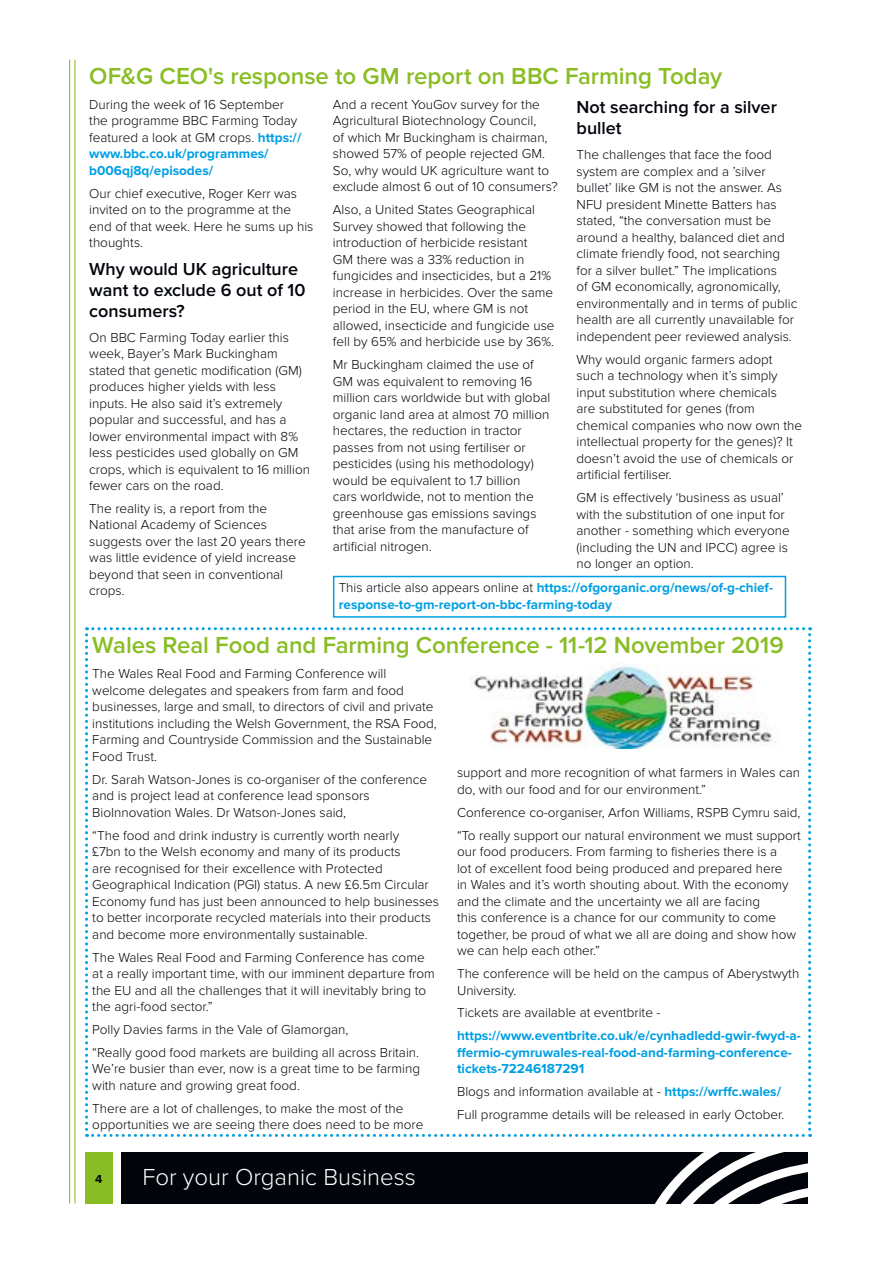
<style>
.page{position:relative;width:893px;height:1263px;background:#fff}
.page>*{position:absolute;margin:0;border:0;box-sizing:border-box;transform-origin:0 0}
.t1{font:600 24px "Proxima Nova";letter-spacing:-.005em;color:#89bd24}
.t2{font:300 24px "Proxima Nova";color:#fff}
.t3{font:600 18px/21px "Proxima Nova";color:#01040a}
.t4{font:300 13.5px/16.5px "Proxima Nova";color:#01040a}
.t5{font:700 13.5px/16.5px "Proxima Nova";color:#009fe3}
.t6{font:700 12px "Proxima Nova";color:#01040a}
.s1{font-weight:700;color:#009fe3}
.s2{font-weight:300;color:#01040a}
</style>
<div class="page">
<div style="left:85px;top:1152px;width:28px;height:51px;background:#89bd24"></div>
<div style="left:121px;top:1152px;width:687px;height:51px;background:#01040a"></div>
<svg style="left:655px;top:1152px;width:153px;height:51px"></svg>
<hr style="left:74px;top:60px;width:1px;height:1143px;background:#89bd24">
<hr style="left:69px;top:60px;width:1px;height:1143px;background:#89bd24">
<svg style="left:85px;top:627px;width:726px;height:510px"></svg>
<img style="left:469px;top:663px;width:311px;height:85px">
<div style="left:333px;top:576px;width:453px;height:42px;border:2px solid #009fe3"></div>
<p class="t1" style="left:89px;top:62px;width:634px">OF&amp;G CEO's response to GM report on BBC Farming Today</p>
<p class="t4" style="left:89px;top:96px;width:214px">During the week of 16 September the programme BBC Farming Today featured a look at GM crops. <span class="s1">https:// www.bbc.co.uk/programmes/ b006qj8q/episodes/</span></p>
<p class="t4" style="left:89px;top:185px;width:226px">Our chief executive, Roger Kerr was invited on to the programme at the end of that week. Here he sums up his thoughts.</p>
<p class="t3" style="left:89px;top:259px;width:218px">Why would UK agriculture want to exclude 6 out of 10 consumers?</p>
<p class="t4" style="left:89px;top:329px;width:222px">On BBC Farming Today earlier this week, Bayer’s Mark Buckingham stated that genetic modification (GM) produces higher yields with less inputs. He also said it’s extremely popular and successful, and has a lower environmental impact with 8% less pesticides used globally on GM crops, which is equivalent to 16 million fewer cars on the road.</p>
<p class="t4" style="left:89px;top:501px;width:218px">The reality is, a report from the<br>National Academy of Sciences suggests over the last 20 years there was little evidence of yield increase beyond that seen in conventional crops.</p>
<p class="t4" style="left:333px;top:96px;width:226px">And a recent YouGov survey for the Agricultural Biotechnology Council,<br>of which Mr Buckingham is chairman, showed 57% of people rejected GM.<br>So, why would UK agriculture want to exclude almost 6 out of 10 consumers?</p>
<p class="t4" style="left:333px;top:202px;width:223px">Also, a United States Geographical Survey showed that following the introduction of herbicide resistant<br>GM there was a 33% reduction in fungicides and insecticides, but a 21% increase in herbicides. Over the same period in the EU, where GM is not allowed, insecticide and fungicide use fell by 65% and herbicide use by 36%.</p>
<p class="t4" style="left:333px;top:357px;width:219px">Mr Buckingham claimed the use of GM was equivalent to removing 16 million cars worldwide but with global organic land area at almost 70 million hectares, the reduction in tractor passes from not using fertiliser or pesticides (using his methodology) would be equivalent to 1.7 billion<br>cars worldwide, not to mention the greenhouse gas emissions savings that arise from the manufacture of artificial nitrogen.</p>
<p class="t3" style="left:577px;top:98px;width:202px">Not searching for a silver bullet</p>
<p class="t4" style="left:577px;top:147px;width:222px">The challenges that face the food system are complex and a ’silver bullet’ like GM is not the answer. As NFU president Minette Batters has stated, “the conversation must be around a healthy, balanced diet and climate friendly food, not searching for a silver bullet.” The implications<br>of GM economically, agronomically, environmentally and in terms of public health are all currently unavailable for independent peer reviewed analysis.</p>
<p class="t4" style="left:577px;top:351px;width:227px">Why would organic farmers adopt such a technology when it’s simply input substitution where chemicals<br>are substituted for genes (from chemical companies who now own the intellectual property for the genes)? It doesn’t avoid the use of chemicals or artificial fertiliser.</p>
<p class="t4" style="left:577px;top:490px;width:215px">GM is effectively ‘business as usual’ with the substitution of one input for another - something which everyone (including the UN and IPCC) agree is no longer an option.</p>
<p class="t5" style="left:339px;top:580px;width:436px"><span class="s2">This article also appears online at</span> https://ofgorganic.org/news/of-g-chief&shy;response-to-gm-report-on-bbc-farming-today</p>
<p class="t1" style="left:92px;top:632px;width:693px">Wales Real Food and Farming Conference - 11-12 November 2019</p>
<p class="t4" style="left:92px;top:666px;width:346px">The Wales Real Food and Farming Conference will welcome delegates and speakers from farm and food businesses, large and small, to directors of civil and private institutions including the Welsh Government, the RSA Food, Farming and Countryside Commission and the Sustainable Food Trust.</p>
<p class="t4" style="left:92px;top:771px;width:336px">Dr. Sarah Watson-Jones is co-organiser of the conference and is project lead at conference lead sponsors<br>BioInnovation Wales. Dr Watson-Jones said,</p>
<p class="t4" style="left:92px;top:827px;width:348px">“The food and drink industry is currently worth nearly<br>£7bn to the Welsh economy and many of its products<br>are recognised for their excellence with Protected Geographical Indication (PGI) status. A new £6.5m Circular Economy fund has just been announced to help businesses to better incorporate recycled materials into their products and become more environmentally sustainable.</p>
<p class="t4" style="left:92px;top:949px;width:344px">The Wales Real Food and Farming Conference has come at a really important time, with our imminent departure from the EU and all the challenges that it will inevitably bring to the agri-food sector.”</p>
<p class="t4" style="left:92px;top:1018px;width:328px;line-height:23px">Polly Davies farms in the Vale of Glamorgan,<br>“Really good food markets are building all across Britain.</p>
<p class="t4" style="left:92px;top:1061px;width:329px">We’re busier than ever, now is a great time to be farming with nature and growing great food.</p>
<p class="t4" style="left:92px;top:1100px;width:333px">There are a lot of challenges, to make the most of the opportunities we are seeing there does need to be more</p>
<p class="t4" style="left:457px;top:765px;width:344px">support and more recognition of what farmers in Wales can do, with our food and for our environment.”</p>
<p class="t4" style="left:457px;top:801px;width:345px;line-height:23px">Conference co-organiser, Arfon Williams, RSPB Cymru said, “To really support our natural environment we must support</p>
<p class="t4" style="left:457px;top:844px;width:341px">our food producers. From farming to fisheries there is a<br>lot of excellent food being produced and prepared here<br>in Wales and it’s worth shouting about. With the economy and the climate and the uncertainty we all are facing<br>this conference is a chance for our community to come together, be proud of what we all are doing and show how we can help each other.”</p>
<p class="t4" style="left:457px;top:966px;width:344px">The conference will be held on the campus of Aberystwyth<br>University.</p>
<p class="t5" style="left:457px;top:1002px;width:345px;line-height:23px"><span class="s2">Tickets are available at eventbrite - </span>https://www.eventbrite.co.uk/e/cynhadledd-gwir-fwyd-a-</p>
<p class="t5" style="left:457px;top:1045px;width:336px">ffermio-cymruwales-real-food-and-farming-conference&shy;tickets-72246187291</p>
<p class="t4" style="left:457px;top:1081px;width:329px;line-height:23px">Blogs and information available at - <span class="s1">https://wrffc.wales/<br></span>Full programme details will be released in early October.</p>
<p class="t6" style="left:95px;top:1172px;width:9px">4</p>
<h1 class="t2" style="left:142px;top:1163px;width:275px">For your Organic Business</h1>
</div>
